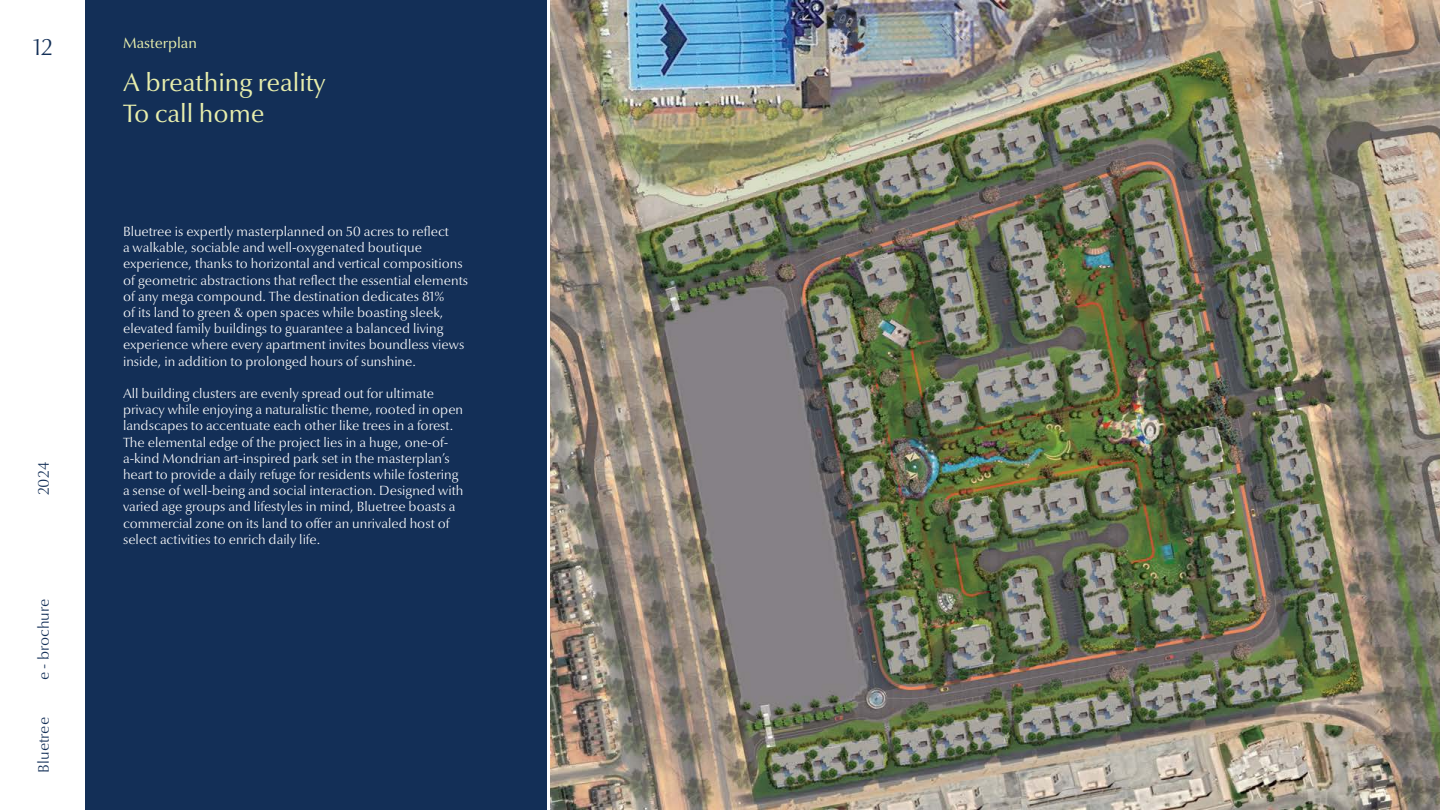
<style>
.page{position:relative;width:1440px;height:810px;background:#fff}
.page>*{position:absolute;margin:0;border:0;box-sizing:border-box;transform-origin:0 0}
.t1{font:25.5px/30.6px "Optima Nova LT Pro";color:#e8eeac}
.t2{font:300 23.1px "Optima Nova LT Pro";color:#132f57}
.t3{font:300 15.3px "Optima Nova LT Pro";color:#132f57}
.t4{font:15px "Optima Nova LT Pro";color:#e8eeac}
.t5{font:300 13.5px/16.2px "Optima Nova LT Pro";color:#fff}
</style>
<div class="page">
<div style="left:86px;top:0;width:461px;height:810px;background:#132f57"></div>
<img style="left:551px;top:0;width:889px;height:810px">
<h2 class="t2" style="left:33px;top:33px;width:21px">12</h2>
<p class="t3" style="left:34px;top:495px;width:35px;rotate:-90deg">2024</p>
<p class="t3" style="left:34px;top:680px;width:83px;rotate:-90deg">e - brochure</p>
<p class="t3" style="left:34px;top:772px;width:57px;rotate:-90deg">Bluetree</p>
<p class="t4" style="left:123px;top:33px;width:75px">Masterplan</p>
<h1 class="t1" style="left:123px;top:67px;width:204px">A breathing reality<br>To call home</h1>
<p class="t5" style="left:123px;top:223px;width:347px">Bluetree is expertly masterplanned on 50 acres to reflect<br>a walkable, sociable and well-oxygenated boutique experience, thanks to horizontal and vertical compositions of geometric abstractions that reflect the essential elements of any mega compound. The destination dedicates 81%<br>of its land to green &amp; open spaces while boasting sleek, elevated family buildings to guarantee a balanced living experience where every apartment invites boundless views inside, in addition to prolonged hours of sunshine.</p>
<p class="t5" style="left:123px;top:385px;width:342px">All building clusters are evenly spread out for ultimate privacy while enjoying a naturalistic theme, rooted in open landscapes to accentuate each other like trees in a forest.<br>The elemental edge of the project lies in a huge, one-of&shy;a-kind Mondrian art-inspired park set in the masterplan’s heart to provide a daily refuge for residents while fostering a sense of well-being and social interaction. Designed with varied age groups and lifestyles in mind, Bluetree boasts a commercial zone on its land to offer an unrivaled host of select activities to enrich daily life.</p>
</div>
